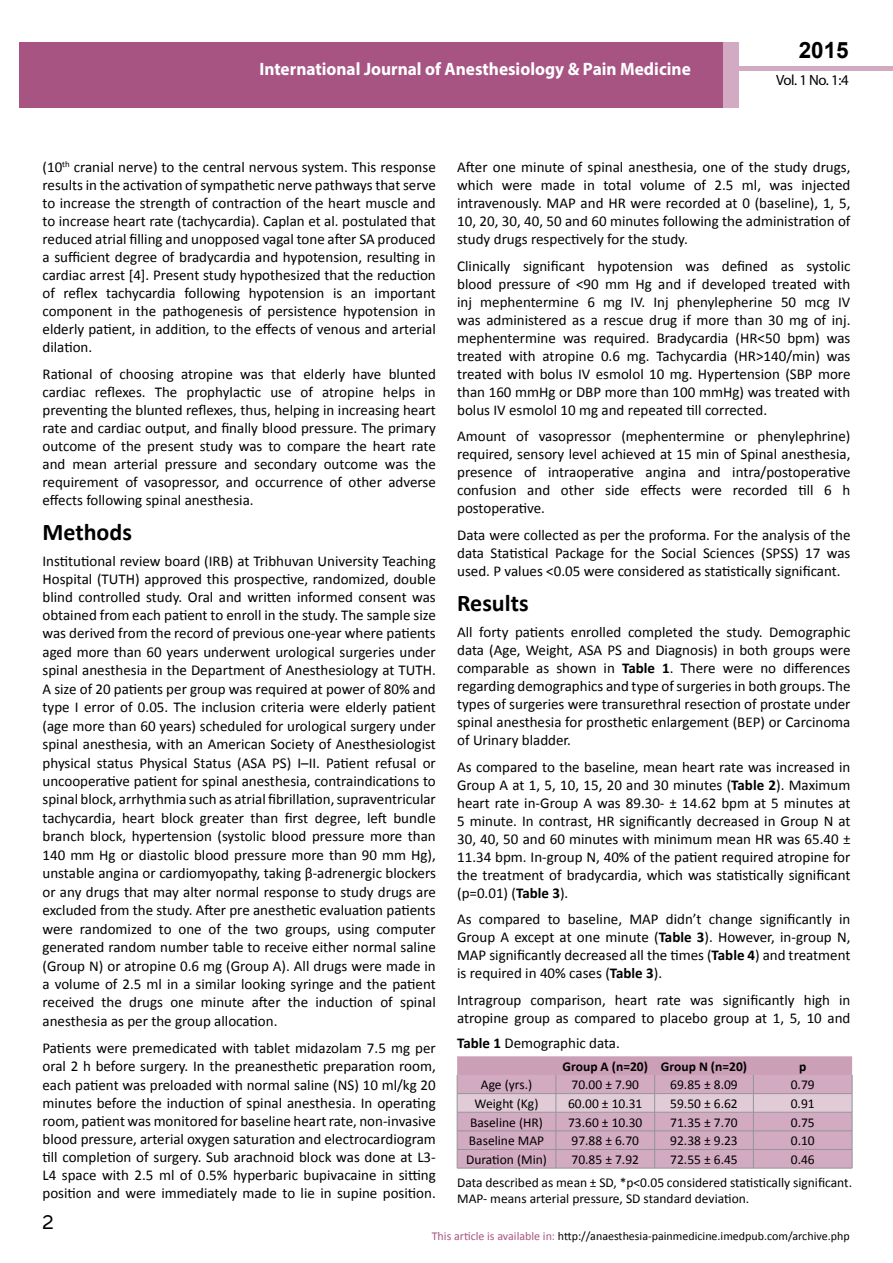
<style>
.page{position:relative;width:893px;height:1263px;background:#fff}
.page>*{position:absolute;margin:0;border:0;box-sizing:border-box;transform-origin:0 0}
.t1{font:25.5px "Tunga";color:#000}
.t2{font:700 24px "Calibri";color:#000}
.t3{font:700 22.5px "Arial";color:#000}
.t4{font:700 18px "Myriad Pro";color:#fff;scale:.96 1}
.t5{font:15px/18px "Calibri";color:#000;text-align:justify}
.t6{font:14.85px "Myriad Pro";color:#000}
.t7{font:13.5px/23px "Calibri";color:#000}
.t8{font:700 13.5px "Calibri";color:#000}
.t9{font:12px "Calibri";color:#000}
.s1{font-weight:700}
.s2{color:#a75483}
</style>
<div class="page">
<div style="left:722px;top:66px;width:171px;height:5px;background:#d2aac1"></div>
<div style="left:19px;top:42px;width:706px;height:66px;background:#a75483"></div>
<div style="left:723px;top:42px;width:15px;height:66px;background:#d2aac1"></div>
<svg style="left:457px;top:1056px;width:396px;height:112px;background:#cfacbf"></svg>
<hr style="left:457px;top:1168px;width:99px;height:1px;background:#939598">
<hr style="left:556px;top:1168px;width:99px;height:1px;background:#939598">
<hr style="left:655px;top:1168px;width:98px;height:1px;background:#939598">
<hr style="left:753px;top:1168px;width:99px;height:1px;background:#939598">
<p class="t4" style="left:259px;top:57px;width:451px">International Journal of Anesthesiology &amp; Pain Medicine</p>
<h3 class="t3" style="left:799px;top:35px;width:52px">2015</h3>
<p class="t6" style="left:776px;top:71px;width:74px">Vol. 1 No. 1:4</p>
<p class="t5" style="left:43px;top:158px;width:395px">(10<sup>th</sup> cranial nerve) to the central nervous system. This response results in the activation of sympathetic nerve pathways that serve to increase the strength of contraction of the heart muscle and to increase heart rate (tachycardia). Caplan et al. postulated that reduced atrial filling and unopposed vagal tone after SA produced a sufficient degree of bradycardia and hypotension, resulting in cardiac arrest [4]. Present study hypothesized that the reduction of reflex tachycardia following hypotension is an important component in the pathogenesis of persistence hypotension in elderly patient, in addition, to the effects of venous and arterial dilation.</p>
<p class="t5" style="left:43px;top:365px;width:395px">Rational of choosing atropine was that elderly have blunted cardiac reflexes. The prophylactic use of atropine helps in preventing the blunted reflexes, thus, helping in increasing heart rate and cardiac output, and finally blood pressure. The primary outcome of the present study was to compare the heart rate and mean arterial pressure and secondary outcome was the requirement of vasopressor, and occurrence of other adverse effects following spinal anesthesia.</p>
<h2 class="t2" style="left:43px;top:517px;width:91px">Methods</h2>
<p class="t5" style="left:43px;top:552px;width:395px;line-height:18.5px">Institutional review board (IRB) at Tribhuvan University Teaching Hospital (TUTH) approved this prospective, randomized, double blind controlled study. Oral and written informed consent was obtained from each patient to enroll in the study. The sample size was derived from the record of previous one-year where patients aged more than 60 years underwent urological surgeries under spinal anesthesia in the Department of Anesthesiology at TUTH.<br>A size of 20 patients per group was required at power of 80% and type I error of 0.05. The inclusion criteria were elderly patient (age more than 60 years) scheduled for urological surgery under spinal anesthesia, with an American Society of Anesthesiologist physical status Physical Status (ASA PS) I–II. Patient refusal or uncooperative patient for spinal anesthesia, contraindications to spinal block, arrhythmia such as atrial fibrillation, supraventricular tachycardia, heart block greater than first degree, left bundle branch block, hypertension (systolic blood pressure more than 140 mm Hg or diastolic blood pressure more than 90 mm Hg), unstable angina or cardiomyopathy, taking β-adrenergic blockers or any drugs that may alter normal response to study drugs are excluded from the study. After pre anesthetic evaluation patients were randomized to one of the two groups, using computer generated random number table to receive either normal saline (Group N) or atropine 0.6 mg (Group A). All drugs were made in a volume of 2.5 ml in a similar looking syringe and the patient received the drugs one minute after the induction of spinal anesthesia as per the group allocation.</p>
<p class="t5" style="left:43px;top:1039px;width:395px">Patients were premedicated with tablet midazolam 7.5 mg per oral 2 h before surgery. In the preanesthetic preparation room, each patient was preloaded with normal saline (NS) 10 ml/kg 20 minutes before the induction of spinal anesthesia. In operating room, patient was monitored for baseline heart rate, non-invasive blood pressure, arterial oxygen saturation and electrocardiogram till completion of surgery. Sub arachnoid block was done at L3- L4 space with 2.5 ml of 0.5% hyperbaric bupivacaine in sitting position and were immediately made to lie in supine position.</p>
<p class="t5" style="left:457px;top:158px;width:395px">After one minute of spinal anesthesia, one of the study drugs, which were made in total volume of 2.5 ml, was injected intravenously. MAP and HR were recorded at 0 (baseline), 1, 5, 10, 20, 30, 40, 50 and 60 minutes following the administration of study drugs respectively for the study.</p>
<p class="t5" style="left:457px;top:257px;width:395px">Clinically significant hypotension was defined as systolic blood pressure of &lt;90 mm Hg and if developed treated with inj mephentermine 6 mg IV. Inj phenylepherine 50 mcg IV was administered as a rescue drug if more than 30 mg of inj. mephentermine was required. Bradycardia (HR&lt;50 bpm) was treated with atropine 0.6 mg. Tachycardia (HR&gt;140/min) was treated with bolus IV esmolol 10 mg. Hypertension (SBP more than 160 mmHg or DBP more than 100 mmHg) was treated with bolus IV esmolol 10 mg and repeated till corrected.</p>
<p class="t5" style="left:457px;top:427px;width:395px">Amount of vasopressor (mephentermine or phenylephrine) required, sensory level achieved at 15 min of Spinal anesthesia, presence of intraoperative angina and intra/postoperative confusion and other side effects were recorded till 6 h postoperative.</p>
<p class="t5" style="left:457px;top:526px;width:395px">Data were collected as per the proforma. For the analysis of the data Statistical Package for the Social Sciences (SPSS) 17 was used. P values &lt;0.05 were considered as statistically significant.</p>
<h2 class="t2" style="left:457px;top:588px;width:73px">Results</h2>
<p class="t5" style="left:457px;top:623px;width:395px">All forty patients enrolled completed the study. Demographic data (Age, Weight, ASA PS and Diagnosis) in both groups were comparable as shown in <span class="s1">Table 1</span>. There were no differences regarding demographics and type of surgeries in both groups. The types of surgeries were transurethral resection of prostate under spinal anesthesia for prosthetic enlargement (BEP) or Carcinoma of Urinary bladder.</p>
<p class="t5" style="left:457px;top:758px;width:395px">As compared to the baseline, mean heart rate was increased in Group A at 1, 5, 10, 15, 20 and 30 minutes (<span class="s1">Table 2</span>). Maximum heart rate in-Group A was 89.30- ± 14.62 bpm at 5 minutes at 5 minute. In contrast, HR significantly decreased in Group N at 30, 40, 50 and 60 minutes with minimum mean HR was 65.40 ± 11.34 bpm. In-group N, 40% of the patient required atropine for the treatment of bradycardia, which was statistically significant (p=0.01) (<span class="s1">Table 3</span>).</p>
<p class="t5" style="left:457px;top:910px;width:395px">As compared to baseline, MAP didn’t change significantly in Group A except at one minute (<span class="s1">Table 3</span>). However, in-group N, MAP significantly decreased all the times (<span class="s1">Table 4</span>) and treatment is required in 40% cases (<span class="s1">Table 3</span>).</p>
<p class="t5" style="left:457px;top:991px;width:395px">Intragroup comparison, heart rate was significantly high in atropine group as compared to placebo group at 1, 5, 10 and</p>
<p class="t8" style="left:563px;top:1057px;width:186px">Group A (n=20) Group N (n=20)</p>
<p class="t8" style="left:799px;top:1057px;width:9px">p</p>
<p class="t7" style="left:481px;top:1073px;width:53px">Age (yrs.)</p>
<p class="t7" style="left:571px;top:1073px;width:69px">70.00 ± 7.90</p>
<p class="t7" style="left:670px;top:1073px;width:69px">69.85 ± 8.09</p>
<p class="t7" style="left:791px;top:1073px;width:25px">0.79</p>
<p class="t7" style="left:475px;top:1092px;width:65px">Weight (Kg)</p>
<p class="t7" style="left:568px;top:1092px;width:76px">60.00 ± 10.31</p>
<p class="t7" style="left:670px;top:1092px;width:69px">59.50 ± 6.62</p>
<p class="t7" style="left:791px;top:1092px;width:25px">0.91</p>
<p class="t7" style="left:470px;top:1111px;width:74px">Baseline (HR)</p>
<p class="t7" style="left:568px;top:1111px;width:76px">73.60 ± 10.30</p>
<p class="t7" style="left:670px;top:1111px;width:69px">71.35 ± 7.70</p>
<p class="t7" style="left:791px;top:1111px;width:25px">0.75</p>
<p class="t7" style="left:469px;top:1129px;width:77px">Baseline MAP</p>
<p class="t7" style="left:571px;top:1129px;width:69px">97.88 ± 6.70</p>
<p class="t7" style="left:670px;top:1129px;width:69px">92.38 ± 9.23</p>
<p class="t7" style="left:791px;top:1129px;width:25px">0.10</p>
<p class="t7" style="left:466px;top:1148px;width:82px">Duration (Min)</p>
<p class="t7" style="left:571px;top:1148px;width:69px">70.85 ± 7.92</p>
<p class="t7" style="left:670px;top:1148px;width:69px">72.55 ± 6.45</p>
<p class="t5" style="left:457px;top:1034px;width:164px"><span class="s1">Table 1</span> Demographic data.</p>
<p class="t7" style="left:457px;top:1148px;width:397px;text-indent:334px">0.46<br>Data described as mean ± SD, *p&lt;0.05 considered statistically significant.</p>
<p class="t7" style="left:457px;top:1187px;width:294px">MAP- means arterial pressure, SD standard deviation.</p>
<h1 class="t1" style="left:42px;top:1205px;width:13px">2</h1>
<p class="t9" style="left:432px;top:1228px;width:419px"><span class="s2">This article is available in:</span> http://anaesthesia-painmedicine.imedpub.com/archive.php</p>
</div>
